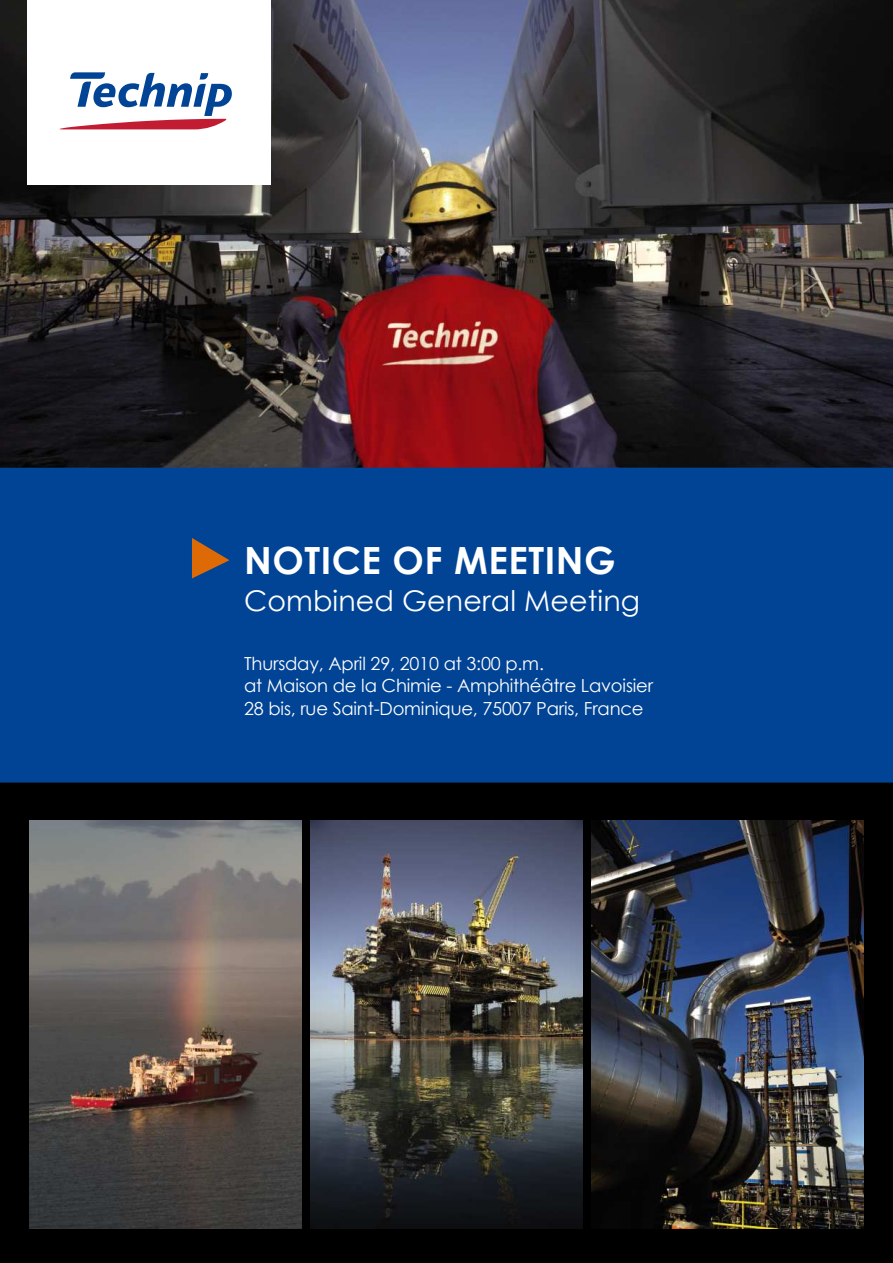
<style>
.page{position:relative;width:893px;height:1263px;background:#fff}
.page>*{position:absolute;margin:0;border:0;box-sizing:border-box;transform-origin:0 0}
.t1{font:700 37.5px "Century Gothic";letter-spacing:.015em;color:#fff}
.t2{font:28.5px "Century Gothic";letter-spacing:.005em;color:#fff}
.t3{font:18px/22.5px "Century Gothic";letter-spacing:-.01em;color:#fff}
</style>
<div class="page">
<div style="left:0;top:769px;width:893px;height:494px;background:#000"></div>
<img style="left:30px;top:821px;width:272px;height:408px">
<img style="left:310px;top:821px;width:273px;height:408px">
<img style="left:591px;top:821px;width:272px;height:408px">
<img style="left:0;top:0;width:893px;height:468px">
<div style="left:27px;top:0;width:243px;height:184px;background:#fff"></div>
<svg style="left:60px;top:72px;width:172px;height:57px"></svg>
<div style="left:0;top:468px;width:893px;height:314px;background:#014495"></div>
<svg style="left:192px;top:538px;width:38px;height:40px;background:#6f564d"></svg>
<h1 class="t1" style="left:244px;top:539px;width:373px">NOTICE OF MEETING</h1>
<h2 class="t2" style="left:244px;top:590px;width:397px">Combined General Meeting</h2>
<p class="t3" style="left:244px;top:654px;width:410px">Thursday, April 29, 2010 at 3:00 p.m.<br>at Maison de la Chimie - Amphithéâtre Lavoisier<br>28 bis, rue Saint-Dominique, 75007 Paris, France</p>
</div>
